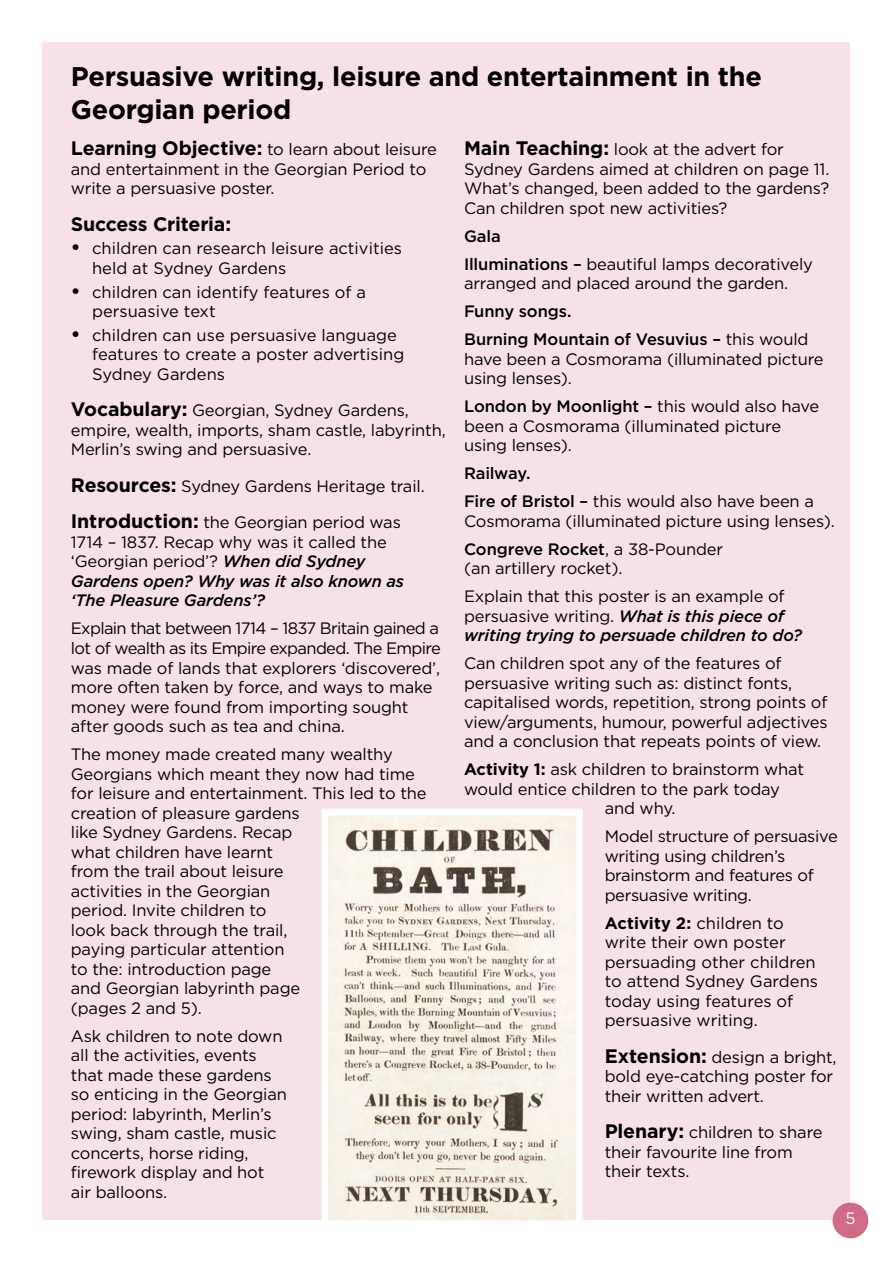
<style>
.page{position:relative;width:893px;height:1263px;background:#fff}
.page>*{position:absolute;margin:0;border:0;box-sizing:border-box;transform-origin:0 0}
.Titles{font:700 27px/33px "Gotham HTF";letter-spacing:-.01em;color:#000}
.Body_copy{font:700 19.5px "Gotham HTF";letter-spacing:-.01em;color:#000}
.Body_copy-2{font:16.5px/19.5px "Gotham HTF";letter-spacing:-.01em;color:#000}
.Body_copy-3{font:italic 500 16.5px/19.5px "Gotham HTF";letter-spacing:-.01em;color:#000}
.Body_copy-4{font:500 16.5px "Gotham HTF";letter-spacing:-.005em;color:#000}
.Body_copy-5{font:16.5px "Gotham HTF";color:#fff}
.s1{font-weight:700;font-size:19.5px}
.s2{font-weight:500;font-style:italic}
.s3{font-weight:500}
.s4{font-weight:400;font-style:normal}
.s5{font-weight:700}
</style>
<div class="page">
<div style="left:43px;top:43px;width:807px;height:1177px;background:#f6e1e7"></div>
<div style="left:833px;top:1202px;width:35px;height:36px;background:#d16a85;border-radius:50%"></div>
<img style="left:329px;top:817px;width:246px;height:402px">
<div style="left:321px;top:809px;width:262px;height:418px;border:7px solid #fff"></div>
<p class="Titles" style="left:71px;top:59px;width:693px">Persuasive writing, leisure and entertainment in the<br>Georgian period</p>
<p class="Body_copy-2" style="left:71px;top:139px;width:368px"><span class="s1">Learning Objective:</span> to learn about leisure and entertainment in the Georgian Period to write a persuasive poster.</p>
<p class="Body_copy" style="left:71px;top:212px;width:162px">Success Criteria:</p>
<p class="Body_copy-2" style="left:92px;top:239px;width:311px;text-indent:-21px"><span class="s1">•</span> children can research leisure activities held at Sydney Gardens</p>
<p class="Body_copy-2" style="left:92px;top:282px;width:275px;text-indent:-21px"><span class="s1">•</span> children can identify features of a persuasive text</p>
<p class="Body_copy-2" style="left:92px;top:325px;width:314px;text-indent:-21px"><span class="s1">•</span> children can use persuasive language features to create a poster advertising<br>Sydney Gardens</p>
<p class="Body_copy-2" style="left:71px;top:401px;width:376px"><span class="s1">Vocabulary:</span> Georgian, Sydney Gardens, empire, wealth, imports, sham castle, labyrinth,<br>Merlin’s swing and persuasive.</p>
<p class="Body_copy-2" style="left:71px;top:476px;width:355px"><span class="s1">Resources:</span> Sydney Gardens Heritage trail.</p>
<p class="Body_copy-2" style="left:71px;top:513px;width:335px"><span class="s1">Introduction:</span> the Georgian period was 1714 – 1837. Recap why was it called the ‘Georgian period’? <span class="s2">When did Sydney Gardens open? Why was it also known as ‘The Pleasure Gardens’?</span></p>
<p class="Body_copy-2" style="left:71px;top:619px;width:372px">Explain that between 1714 – 1837 Britain gained a lot of wealth as its Empire expanded. The Empire was made of lands that explorers ‘discovered’, more often taken by force, and ways to make money were found from importing sought after goods such as tea and china.</p>
<p class="Body_copy-2" style="left:71px;top:744px;width:357px">The money made created many wealthy<br>Georgians which meant they now had time for leisure and entertainment. This led to the creation of pleasure gardens<br>like Sydney Gardens. Recap<br>what children have learnt<br>from the trail about leisure<br>activities in the Georgian<br>period. Invite children to<br>look back through the trail,<br>paying particular attention<br>to the: introduction page<br>and Georgian labyrinth page<br>(pages 2 and 5).</p>
<p class="Body_copy-2" style="left:71px;top:1026px;width:218px">Ask children to note down all the activities, events that made these gardens so enticing in the Georgian period: labyrinth, Merlin’s swing, sham castle, music concerts, horse riding, firework display and hot air balloons.</p>
<p class="Body_copy-2" style="left:464px;top:139px;width:367px"><span class="s1">Main Teaching:</span> look at the advert for Sydney Gardens aimed at children on page 11.<br>What’s changed, been added to the gardens?<br>Can children spot new activities?</p>
<p class="Body_copy-4" style="left:464px;top:226px;width:38px">Gala</p>
<p class="Body_copy-2" style="left:464px;top:254px;width:351px"><span class="s3">Illuminations –</span> beautiful lamps decoratively arranged and placed around the garden.</p>
<p class="Body_copy-4" style="left:464px;top:302px;width:109px">Funny songs.</p>
<p class="Body_copy-2" style="left:464px;top:329px;width:361px"><span class="s3">Burning Mountain of Vesuvius –</span> this would have been a Cosmorama (illuminated picture using lenses).</p>
<p class="Body_copy-2" style="left:464px;top:396px;width:357px"><span class="s3">London by Moonlight –</span> this would also have been a Cosmorama (illuminated picture using lenses).</p>
<p class="Body_copy-4" style="left:464px;top:464px;width:68px">Railway.</p>
<p class="Body_copy-2" style="left:464px;top:491px;width:372px"><span class="s3">Fire of Bristol –</span> this would also have been a<br>Cosmorama (illuminated picture using lenses).</p>
<p class="Body_copy-2" style="left:464px;top:539px;width:261px"><span class="s3">Congreve Rocket</span>, a 38-Pounder (an artillery rocket).</p>
<p class="Body_copy-3" style="left:464px;top:586px;width:339px"><span class="s4">Explain that this poster is an example of persuasive writing.</span> What is this piece of writing trying to persuade children to do?</p>
<p class="Body_copy-2" style="left:464px;top:653px;width:365px">Can children spot any of the features of persuasive writing such as: distinct fonts, capitalised words, repetition, strong points of view/arguments, humour, powerful adjectives and a conclusion that repeats points of view.</p>
<p class="Body_copy-2" style="left:464px;top:759px;width:342px"><span class="s5">Activity 1:</span> ask children to brainstorm what</p>
<p class="Body_copy-2" style="left:464px;top:779px;width:317px">would entice children to the park today</p>
<p class="Body_copy-2" style="left:605px;top:798px;width:72px">and why.</p>
<p class="Body_copy-2" style="left:605px;top:826px;width:235px">Model structure of persuasive writing using children’s brainstorm and features of persuasive writing.</p>
<p class="Body_copy-2" style="left:605px;top:913px;width:215px"><span class="s5">Activity 2:</span> children to write their own poster persuading other children to attend Sydney Gardens today using features of persuasive writing.</p>
<p class="Body_copy-2" style="left:605px;top:1047px;width:233px"><span class="s1">Extension:</span> design a bright, bold eye-catching poster for their written advert.</p>
<p class="Body_copy-2" style="left:605px;top:1122px;width:219px"><span class="s1">Plenary:</span> children to share their favourite line from their texts.</p>
<p class="Body_copy-5" style="left:845px;top:1209px;width:12px">5</p>
</div>
